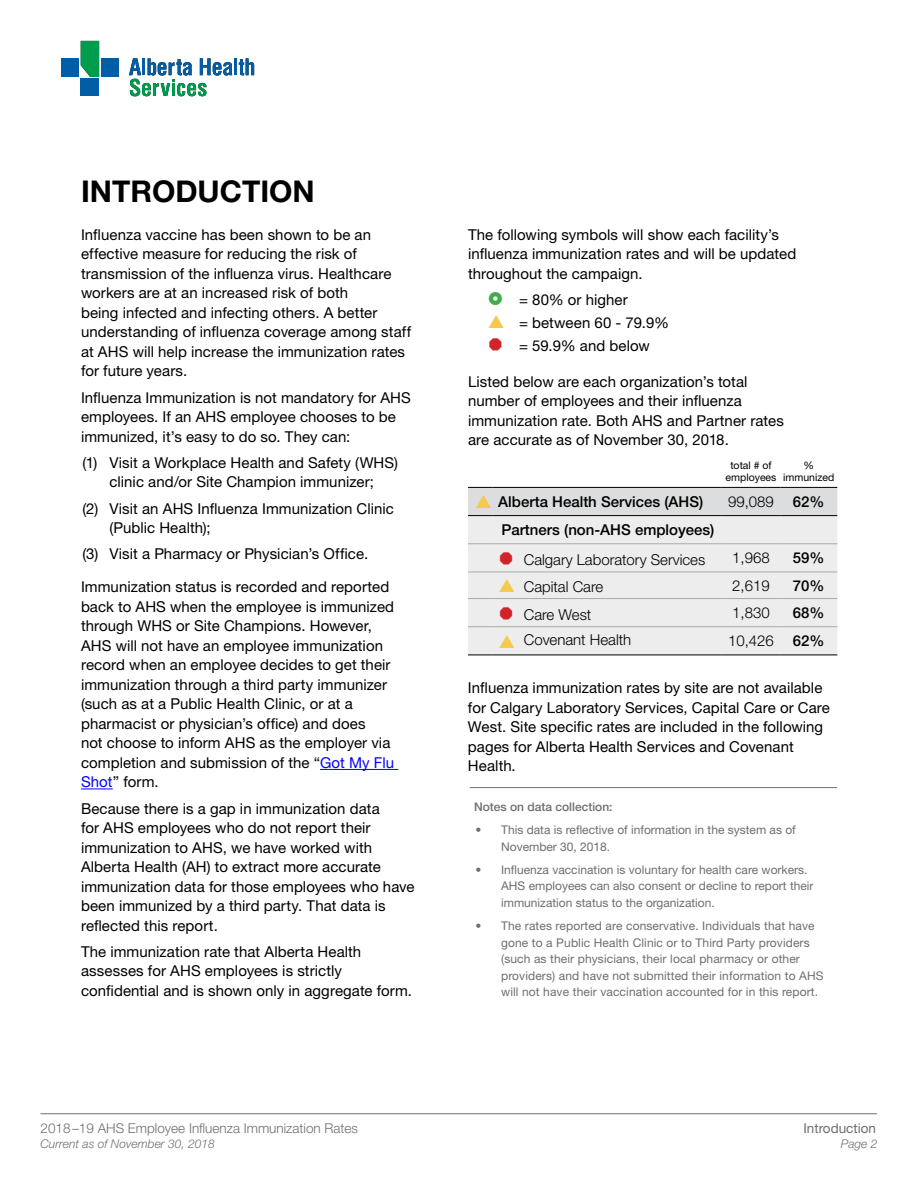
<style>
.page{position:relative;width:918px;height:1188px;background:#fff}
.page>*{position:absolute;margin:0;border:0;box-sizing:border-box;transform-origin:0 0}
.t1{font:700 30px "Helvetica Neue LT Std";color:#000}
.t2{font:15px/19.5px "Helvetica Neue LT Std";letter-spacing:.005em;color:#000}
.t3{font:300 15px "Helvetica Neue LT Std";color:#000}
.t4{font:500 15px "Helvetica Neue LT Std";color:#000}
.t5{font:300 13.5px "Helvetica Neue LT Std";color:#6d6e71}
.t6{font:13.5px "Helvetica Neue LT Std";color:#6d6e71}
.t7{font:12px/16.5px "Helvetica Neue LT Std";letter-spacing:.01em;color:#6d6e71}
.t8{font:italic 300 12px "Helvetica Neue LT Std";color:#6d6e71}
.t9{font:500 12px "Helvetica Neue LT Std";color:#6d6e71}
.t10{font:10.5px/12px "Helvetica Neue LT Std";color:#000;text-align:center}
.s1{color:#00f}
</style>
<div class="page">
<hr style="left:40px;top:1113px;width:837px;height:1px;background:#6d6e71">
<hr style="left:320px;top:769px;width:78px;height:1px;background:#00f">
<hr style="left:81px;top:789px;width:32px;height:1px;background:#00f">
<div style="left:468px;top:516px;width:369px;height:139px;background:#ededee"></div>
<svg style="left:468px;top:543px;width:24px;height:1px"></svg>
<hr style="left:492px;top:543px;width:230px;height:1px;background:#a7a9ac">
<hr style="left:722px;top:543px;width:58px;height:1px;background:#a7a9ac">
<hr style="left:780px;top:543px;width:57px;height:1px;background:#a7a9ac">
<svg style="left:468px;top:572px;width:24px;height:1px"></svg>
<hr style="left:492px;top:572px;width:230px;height:1px;background:#a7a9ac">
<hr style="left:722px;top:572px;width:58px;height:1px;background:#a7a9ac">
<hr style="left:780px;top:572px;width:57px;height:1px;background:#a7a9ac">
<svg style="left:468px;top:598px;width:24px;height:1px"></svg>
<hr style="left:492px;top:598px;width:230px;height:1px;background:#a7a9ac">
<hr style="left:722px;top:598px;width:58px;height:1px;background:#a7a9ac">
<hr style="left:780px;top:598px;width:57px;height:1px;background:#a7a9ac">
<svg style="left:468px;top:626px;width:24px;height:1px"></svg>
<hr style="left:492px;top:626px;width:230px;height:1px;background:#a7a9ac">
<hr style="left:722px;top:626px;width:58px;height:1px;background:#a7a9ac">
<hr style="left:780px;top:626px;width:57px;height:1px;background:#a7a9ac">
<svg style="left:468px;top:655px;width:24px;height:1px"></svg>
<hr style="left:492px;top:655px;width:230px;height:1px;background:#000">
<hr style="left:722px;top:655px;width:58px;height:1px;background:#000">
<hr style="left:780px;top:655px;width:57px;height:1px;background:#000">
<hr style="left:470px;top:787px;width:367px;height:1px;background:#6d6e71">
<hr style="left:234px;top:58px;width:3px;height:17px;background:#005da6">
<svg style="left:239px;top:58px;width:15px;height:18px"></svg>
<svg style="left:129px;top:58px;width:103px;height:38px"></svg>
<div style="left:62px;top:58px;width:17px;height:19px;background:#005da6"></div>
<div style="left:101px;top:58px;width:17px;height:19px;background:#005da6"></div>
<div style="left:81px;top:79px;width:18px;height:17px;background:#005da6"></div>
<svg style="left:81px;top:41px;width:18px;height:36px"></svg>
<div style="left:468px;top:487px;width:369px;height:29px;background:#dcddde"></div>
<svg style="left:500px;top:552px;width:12px;height:12px"></svg>
<svg style="left:500px;top:579px;width:15px;height:13px"></svg>
<svg style="left:500px;top:607px;width:12px;height:12px"></svg>
<svg style="left:500px;top:635px;width:15px;height:13px"></svg>
<h1 class="t1" style="left:81px;top:172px;width:235px">INTRODUCTION</h1>
<p class="t2" style="left:81px;top:225px;width:332px">Influenza vaccine has been shown to be an effective measure for reducing the risk of transmission of the influenza virus. Healthcare workers are at an increased risk of both<br>being infected and infecting others. A better understanding of influenza coverage among staff at AHS will help increase the immunization rates for future years.</p>
<p class="t2" style="left:81px;top:387px;width:331px">Influenza Immunization is not mandatory for AHS employees. If an AHS employee chooses to be immunized, it’s easy to do so. They can:</p>
<p class="t2" style="left:82px;top:453px;width:317px;text-align:center">(1) Visit a Workplace Health and Safety (WHS) clinic and/or Site Champion immunizer;</p>
<p class="t2" style="left:110px;top:498px;width:286px;text-indent:-27px">(2) Visit an AHS Influenza Immunization Clinic (Public Health);</p>
<p class="t2" style="left:82px;top:544px;width:287px">(3) Visit a Pharmacy or Physician’s Office.</p>
<p class="t2" style="left:81px;top:577px;width:315px">Immunization status is recorded and reported back to AHS when the employee is immunized through WHS or Site Champions. However, AHS will not have an employee immunization record when an employee decides to get their immunization through a third party immunizer (such as at a Public Health Clinic, or at a pharmacist or physician’s office) and does<br>not choose to inform AHS as the employer via completion and submission of the “<span class="s1">Got My Flu Shot</span>” form.</p>
<p class="t2" style="left:81px;top:798px;width:335px">Because there is a gap in immunization data<br>for AHS employees who do not report their immunization to AHS, we have worked with Alberta Health (AH) to extract more accurate immunization data for those employees who have been immunized by a third party. That data is reflected this report.</p>
<p class="t2" style="left:81px;top:942px;width:333px">The immunization rate that Alberta Health assesses for AHS employees is strictly confidential and is shown only in aggregate form.</p>
<p class="t2" style="left:468px;top:225px;width:330px">The following symbols will show each facility’s influenza immunization rates and will be updated throughout the campaign.</p>
<p class="t2" style="left:519px;top:288px;width:152px;line-height:22.8px">= 80% or higher<br>= between 60 - 79.9% = 59.9% and below</p>
<p class="t2" style="left:468px;top:372px;width:317px">Listed below are each organization’s total number of employees and their influenza immunization rate. Both AHS and Partner rates are accurate as of November 30, 2018.</p>
<p class="t10" style="left:726px;top:460px;width:52px">total # of employees</p>
<p class="t10" style="left:783px;top:460px;width:52px">% immunized</p>
<p class="t4" style="left:498px;top:493px;width:207px">Alberta Health Services (AHS)</p>
<p class="t3" style="left:728px;top:492px;width:47px">99,089</p>
<p class="t4" style="left:793px;top:493px;width:33px">62%</p>
<p class="t4" style="left:501px;top:521px;width:215px">Partners (non-AHS employees)</p>
<p class="t3" style="left:524px;top:550px;width:183px">Calgary Laboratory Services</p>
<p class="t3" style="left:732px;top:549px;width:39px">1,968</p>
<p class="t4" style="left:793px;top:549px;width:33px">59%</p>
<p class="t3" style="left:524px;top:578px;width:81px">Capital Care</p>
<p class="t3" style="left:732px;top:576px;width:39px">2,619</p>
<p class="t4" style="left:793px;top:576px;width:33px">70%</p>
<p class="t3" style="left:524px;top:605px;width:69px">Care West</p>
<p class="t3" style="left:732px;top:603px;width:39px">1,830</p>
<p class="t4" style="left:793px;top:604px;width:33px">68%</p>
<p class="t3" style="left:524px;top:630px;width:109px">Covenant Health</p>
<p class="t3" style="left:728px;top:632px;width:47px">10,426</p>
<p class="t4" style="left:793px;top:632px;width:33px">62%</p>
<p class="t2" style="left:468px;top:678px;width:363px">Influenza immunization rates by site are not available for Calgary Laboratory Services, Capital Care or Care West. Site specific rates are included in the following pages for Alberta Health Services and Covenant Health.</p>
<p class="t9" style="left:474px;top:799px;width:140px">Notes on data collection:</p>
<p class="t7" style="left:501px;top:821px;width:296px;text-indent:-26px">• This data is reflective of information in the system as of<br>November 30, 2018.</p>
<p class="t7" style="left:501px;top:861px;width:314px;text-indent:-26px">• Influenza vaccination is voluntary for health care workers.<br>AHS employees can also consent or decline to report their immunization status to the organization.</p>
<p class="t7" style="left:501px;top:917px;width:324px;text-indent:-26px">• The rates reported are conservative. Individuals that have gone to a Public Health Clinic or to Third Party providers (such as their physicians, their local pharmacy or other providers) and have not submitted their information to AHS will not have their vaccination accounted for in this report.</p>
<p class="t5" style="left:40px;top:1120px;width:319px">2018–19 AHS Employee Influenza Immunization Rates</p>
<p class="t6" style="left:803px;top:1120px;width:74px">Introduction</p>
<p class="t8" style="left:40px;top:1136px;width:176px">Current as of November 30, 2018</p>
<p class="t8" style="left:841px;top:1136px;width:38px">Page 2</p>
</div>
